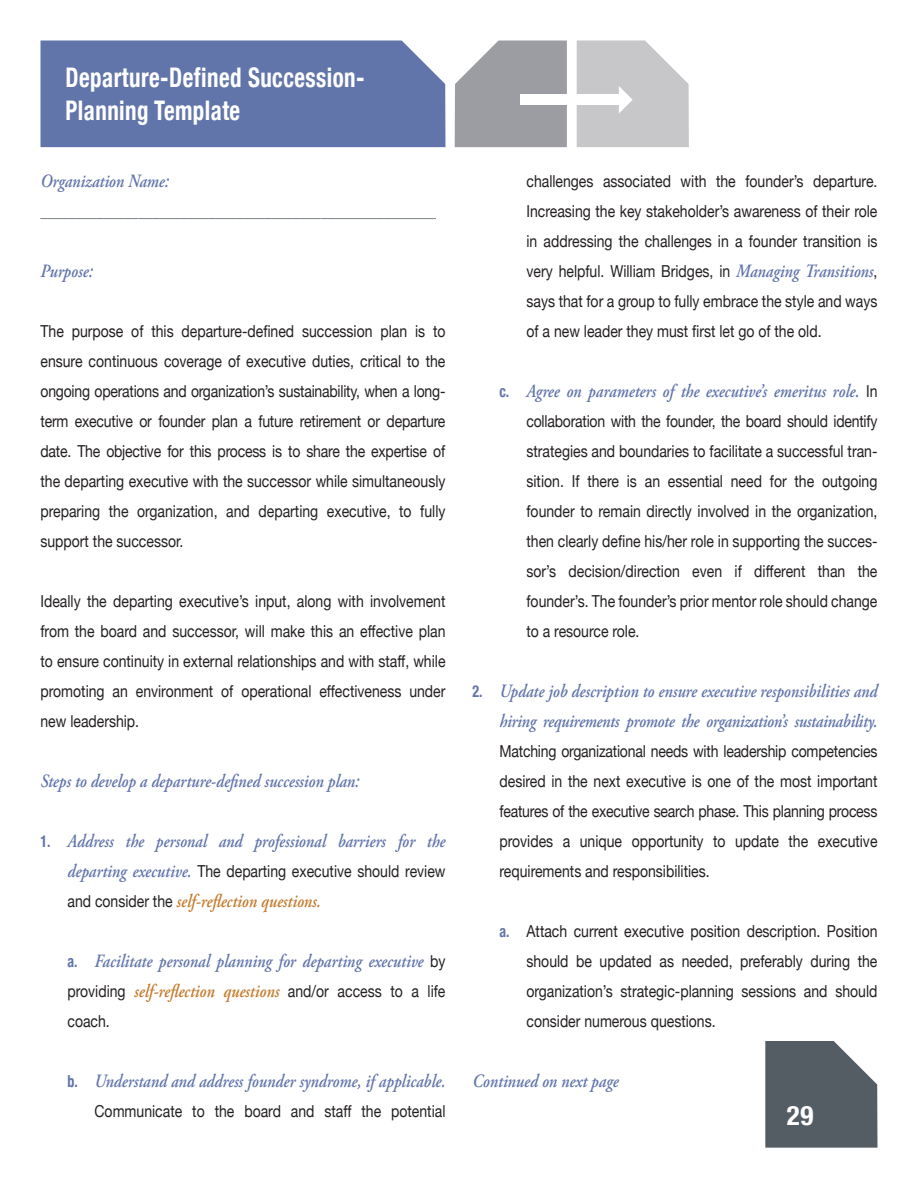
<style>
.page{position:relative;width:918px;height:1188px;background:#fff}
.page>*{position:absolute;margin:0;border:0;box-sizing:border-box;transform-origin:0 0}
.t1{font:700 condensed 27px/32.4px "Helvetica Neue";letter-spacing:.02em;color:#fff;scale:.85 1}
.t2{font:700 condensed 27px "Helvetica Neue";letter-spacing:.02em;color:#fff}
.t3{font:italic 600 18.75px/30px "Adobe Garamond Pro";color:#6275ab;text-align:right;scale:.85 1}
.t4{font:italic 600 18.75px "Adobe Garamond Pro";color:#c37b2e;scale:.85 1}
.t5{font:16.5px/30px "Helvetica Neue";color:#231f20;text-align:justify;scale:.85 1}
.t6{font:16.5px "Helvetica Neue";color:#555d64;scale:.85 1}
.s1{font-family:"Helvetica Neue";font-weight:700;font-style:normal;font-stretch:condensed;font-size:16.5px}
.s2{font-family:"Adobe Garamond Pro";font-weight:600;font-style:italic;font-size:18.75px;color:#6275ab}
.s3{font-family:"Helvetica Neue";font-weight:400;font-style:normal;font-size:16.5px;color:#231f20}
.s4{font-family:"Adobe Garamond Pro";font-weight:600;font-style:italic;font-size:18.75px;color:#c37b2e}
.s5{font-weight:700;font-stretch:condensed;color:#6275ab}
</style>
<div class="page">
<svg style="left:765px;top:1041px;width:113px;height:107px"></svg>
<div style="left:40px;top:40px;width:406px;height:107px;background:#6275ab"></div>
<svg style="left:455px;top:40px;width:112px;height:107px"></svg>
<svg style="left:577px;top:40px;width:112px;height:107px"></svg>
<div style="left:520px;top:94px;width:48px;height:11px;background:#fff"></div>
<p class="t1" style="left:66px;top:61px;width:353px">Departure-Defined Succession-<br>Planning Template</p>
<p class="t3" style="left:40px;top:167px;width:152px">Organization Name:</p>
<p class="t6" style="left:40px;top:201px;width:472px">_________________________________________________________</p>
<p class="t3" style="left:40px;top:257px;width:63px">Purpose:</p>
<p class="t5" style="left:40px;top:316px;width:478px">The purpose of this departure-defined succession plan is to ensure continuous coverage of executive duties, critical to the ongoing operations and organization’s sustainability, when a long&shy;term executive or founder plan a future retirement or departure date. The objective for this process is to share the expertise of the departing executive with the successor while simultaneously preparing the organization, and departing executive, to fully support the successor.</p>
<p class="t5" style="left:40px;top:586px;width:478px">Ideally the departing executive’s input, along with involvement from the board and successor, will make this an effective plan to ensure continuity in external relationships and with staff, while promoting an environment of operational effectiveness under new leadership.</p>
<p class="t3" style="left:40px;top:767px;width:377px">Steps to develop a departure-defined succession plan:</p>
<p class="t3" style="left:40px;top:827px;width:478px"><span class="s1">1.</span> Address the personal and professional barriers for the</p>
<p class="t5" style="left:67px;top:856px;width:446px"><span class="s2">departing executive.</span> The departing executive should review</p>
<p class="t4" style="left:67px;top:890px;width:300px"><span class="s3">and consider the</span> self-reflection questions.</p>
<p class="t3" style="left:68px;top:947px;width:446px"><span class="s1">a.</span> Facilitate personal planning for departing executive <span class="s3">by</span></p>
<p class="t5" style="left:67px;top:976px;width:446px">providing <span class="s4">self-reflection questions</span> and/or access to a life coach.</p>
<p class="t3" style="left:68px;top:1067px;width:446px"><span class="s1">b.</span> Understand and address founder syndrome, if applicable.</p>
<p class="t5" style="left:94px;top:1096px;width:414px">Communicate to the board and staff the potential</p>
<p class="t5" style="left:526px;top:166px;width:414px">challenges associated with the founder’s departure.<br>Increasing the key stakeholder’s awareness of their role in addressing the challenges in a founder transition is very helpful. William Bridges, in <span class="s2">Managing Transitions</span>, says that for a group to fully embrace the style and ways of a new leader they must first let go of the old.</p>
<p class="t3" style="left:500px;top:377px;width:446px"><span class="s1">c.</span> Agree on parameters of the executive’s emeritus role. <span class="s3">In</span></p>
<p class="t5" style="left:526px;top:406px;width:414px">collaboration with the founder, the board should identify strategies and boundaries to facilitate a successful tran&shy;sition. If there is an essential need for the outgoing founder to remain directly involved in the organization, then clearly define his/her role in supporting the succes&shy;sor’s decision/direction even if different than the founder’s. The founder’s prior mentor role should change to a resource role.</p>
<p class="t3" style="left:472px;top:677px;width:478px"><span class="s1">2.</span> Update job description to ensure executive responsibilities and hiring requirements promote the organization’s sustainability.</p>
<p class="t5" style="left:499px;top:736px;width:446px">Matching organizational needs with leadership competencies desired in the next executive is one of the most important features of the executive search phase. This planning process provides a unique opportunity to update the executive requirements and responsibilities.</p>
<p class="t5" style="left:526px;top:916px;width:414px;text-indent:-27px"><span class="s5">a.</span> Attach current executive position description. Position should be updated as needed, preferably during the organization’s strategic-planning sessions and should consider numerous questions.</p>
<p class="t3" style="left:472px;top:1067px;width:173px">Continued on next page</p>
<p class="t2" style="left:787px;top:1099px;width:28px">29</p>
</div>
